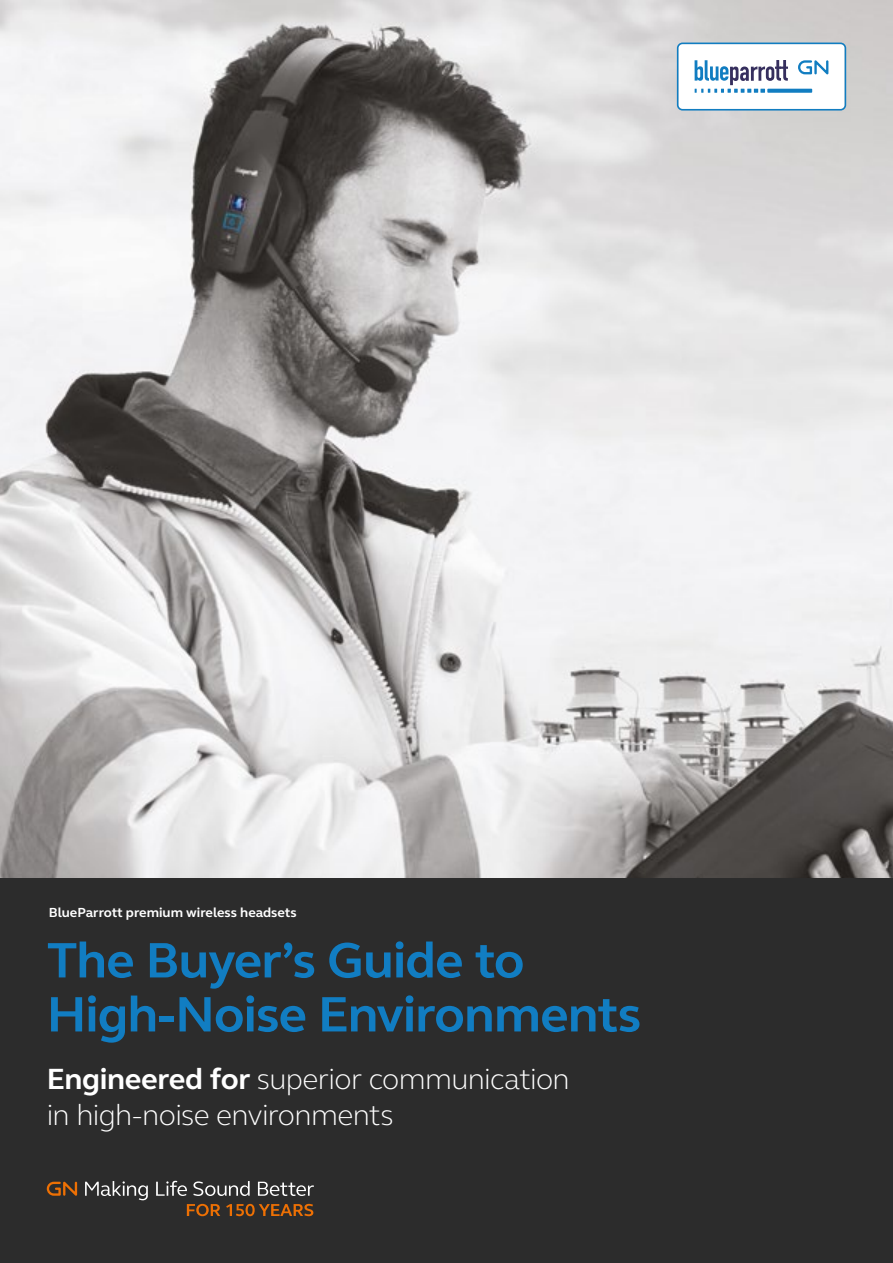
<style>
.page{position:relative;width:893px;height:1263px;background:#fff}
.page>*{position:absolute;margin:0;border:0;box-sizing:border-box;transform-origin:0 0}
.t1{font:700 51px/54px "GN Elliot";letter-spacing:-.015em;color:#117dc2}
.t2{font:300 30px/36px "GN Elliot";letter-spacing:-.02em;color:#fff}
.t3{font:700 13.5px "GN Elliot";color:#fff}
.s1{font-weight:700}
</style>
<div class="page">
<img style="left:0;top:0;width:893px;height:878px">
<div style="left:0;top:878px;width:893px;height:385px;background:#2c2c2c"></div>
<svg style="left:47px;top:1181px;width:30px;height:15px"></svg>
<svg style="left:85px;top:1181px;width:63px;height:19px"></svg>
<svg style="left:156px;top:1181px;width:31px;height:15px"></svg>
<svg style="left:193px;top:1181px;width:57px;height:15px"></svg>
<svg style="left:258px;top:1182px;width:56px;height:14px"></svg>
<svg style="left:187px;top:1204px;width:33px;height:12px"></svg>
<svg style="left:226px;top:1204px;width:87px;height:12px"></svg>
<svg style="left:677px;top:43px;width:169px;height:68px"></svg>
<p class="t3" style="left:49px;top:903px;width:249px">BlueParrott premium wireless headsets</p>
<h1 class="t1" style="left:47px;top:932px;width:596px">The Buyer’s Guide to<br>High-Noise Environments</h1>
<p class="t2" style="left:47px;top:1059px;width:524px"><span class="s1">Engineered for</span> superior communication in high-noise environments</p>
</div>
